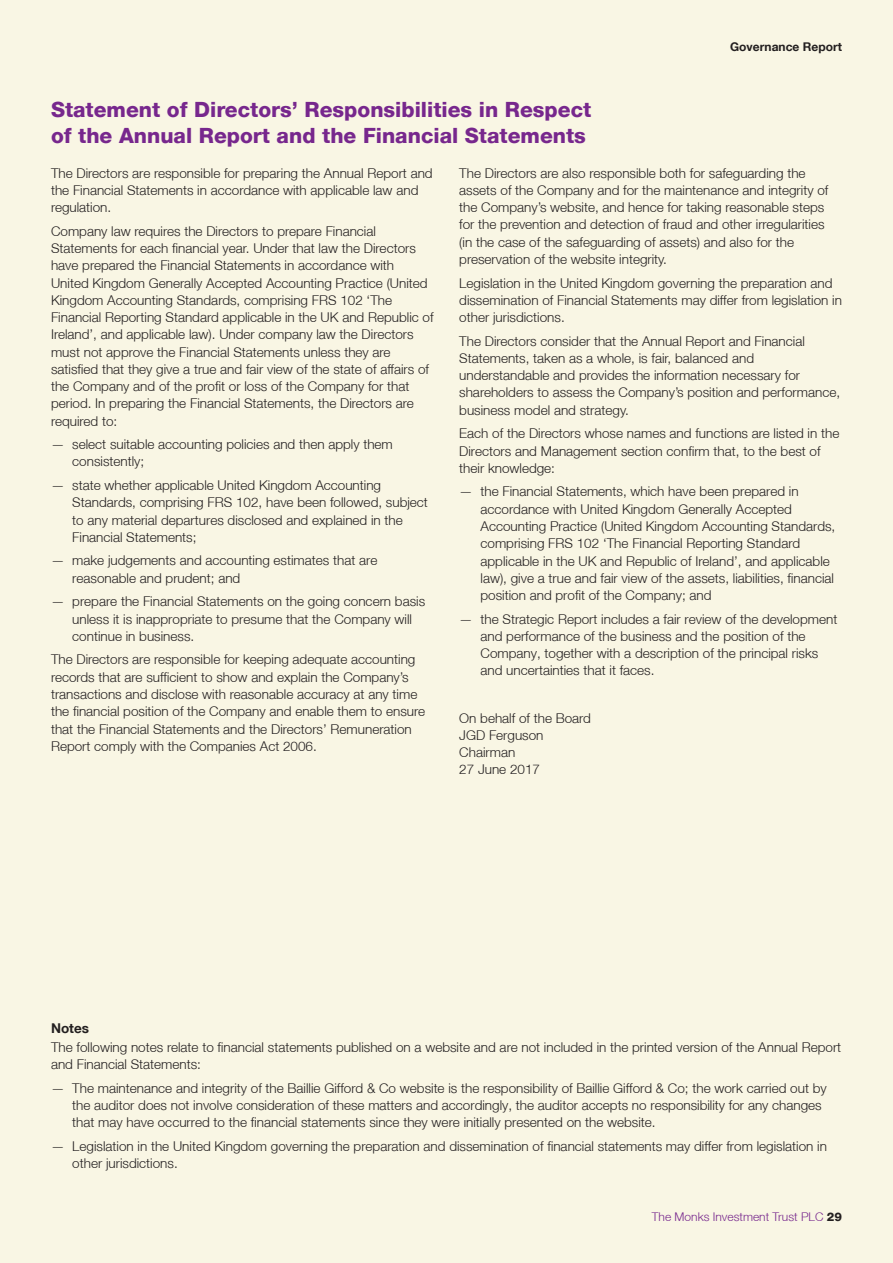
<style>
.page{position:relative;width:893px;height:1263px;background:#f9f6e4}
.page>*{position:absolute;margin:0;border:0;box-sizing:border-box;transform-origin:0 0}
.t1{font:800 21px/25.5px "Helvetica Neue LT";color:#77278d}
.t2{font:300 13.5px/17.2px "Helvetica Neue LT";color:#231f20}
.t3{font:700 13.5px "Helvetica Neue LT";color:#231f20}
.t4{font:300 12px "Helvetica Neue LT";color:#77278d}
.t5{font:700 12px "Helvetica Neue LT";color:#231f20}
.s1{font-weight:800;color:#231f20}
</style>
<div class="page">
<h1 class="t1" style="left:51px;top:97px;width:542px">Statement of Directors’ Responsibilities in Respect of the Annual Report and the Financial Statements</h1>
<p class="t5" style="left:730px;top:39px;width:113px">Governance Report</p>
<p class="t2" style="left:51px;top:164px;width:383px">The Directors are responsible for preparing the Annual Report and the Financial Statements in accordance with applicable law and regulation.</p>
<p class="t2" style="left:51px;top:222px;width:384px">Company law requires the Directors to prepare Financial Statements for each financial year. Under that law the Directors have prepared the Financial Statements in accordance with United Kingdom Generally Accepted Accounting Practice (United Kingdom Accounting Standards, comprising FRS 102 ‘The Financial Reporting Standard applicable in the UK and Republic of Ireland’, and applicable law). Under company law the Directors must not approve the Financial Statements unless they are satisfied that they give a true and fair view of the state of affairs of the Company and of the profit or loss of the Company for that period. In preparing the Financial Statements, the Directors are required to:</p>
<p class="t2" style="left:72px;top:435px;width:322px;text-indent:-21px">— select suitable accounting policies and then apply them consistently;</p>
<p class="t2" style="left:72px;top:476px;width:357px;text-indent:-21px">— state whether applicable United Kingdom Accounting Standards, comprising FRS 102, have been followed, subject to any material departures disclosed and explained in the Financial Statements;</p>
<p class="t2" style="left:72px;top:552px;width:307px;text-indent:-21px">— make judgements and accounting estimates that are reasonable and prudent; and</p>
<p class="t2" style="left:72px;top:593px;width:354px;text-indent:-21px">— prepare the Financial Statements on the going concern basis unless it is inappropriate to presume that the Company will continue in business.</p>
<p class="t2" style="left:51px;top:651px;width:376px">The Directors are responsible for keeping adequate accounting records that are sufficient to show and explain the Company’s transactions and disclose with reasonable accuracy at any time the financial position of the Company and enable them to ensure that the Financial Statements and the Directors’ Remuneration Report comply with the Companies Act 2006.</p>
<p class="t2" style="left:459px;top:164px;width:371px">The Directors are also responsible both for safeguarding the assets of the Company and for the maintenance and integrity of the Company’s website, and hence for taking reasonable steps for the prevention and detection of fraud and other irregularities (in the case of the safeguarding of assets) and also for the preservation of the website integrity.</p>
<p class="t2" style="left:459px;top:274px;width:384px">Legislation in the United Kingdom governing the preparation and dissemination of Financial Statements may differ from legislation in other jurisdictions.</p>
<p class="t2" style="left:459px;top:332px;width:382px">The Directors consider that the Annual Report and Financial Statements, taken as a whole, is fair, balanced and understandable and provides the information necessary for shareholders to assess the Company’s position and performance, business model and strategy.</p>
<p class="t2" style="left:459px;top:425px;width:382px">Each of the Directors whose names and functions are listed in the<br>Directors and Management section confirm that, to the best of their knowledge:</p>
<p class="t2" style="left:480px;top:483px;width:356px;text-indent:-21px">— the Financial Statements, which have been prepared in accordance with United Kingdom Generally Accepted Accounting Practice (United Kingdom Accounting Standards, comprising FRS 102 ‘The Financial Reporting Standard applicable in the UK and Republic of Ireland’, and applicable law), give a true and fair view of the assets, liabilities, financial position and profit of the Company; and</p>
<p class="t2" style="left:480px;top:610px;width:358px;text-indent:-21px">— the Strategic Report includes a fair review of the development and performance of the business and the position of the Company, together with a description of the principal risks and uncertainties that it faces.</p>
<p class="t2" style="left:459px;top:709px;width:133px">On behalf of the Board<br>JGD Ferguson<br>Chairman<br>27 June 2017</p>
<p class="t3" style="left:51px;top:1019px;width:40px">Notes</p>
<p class="t2" style="left:51px;top:1038px;width:792px">The following notes relate to financial statements published on a website and are not included in the printed version of the Annual Report and Financial Statements:</p>
<p class="t2" style="left:72px;top:1079px;width:756px;text-indent:-21px">— The maintenance and integrity of the Baillie Gifford &amp; Co website is the responsibility of Baillie Gifford &amp; Co; the work carried out by the auditor does not involve consideration of these matters and accordingly, the auditor accepts no responsibility for any changes that may have occurred to the financial statements since they were initially presented on the website.</p>
<p class="t2" style="left:72px;top:1137px;width:756px;text-indent:-21px">— Legislation in the United Kingdom governing the preparation and dissemination of financial statements may differ from legislation in other jurisdictions.</p>
<p class="t4" style="left:652px;top:1209px;width:192px">The Monks Investment Trust PLC <span class="s1">29</span></p>
</div>
